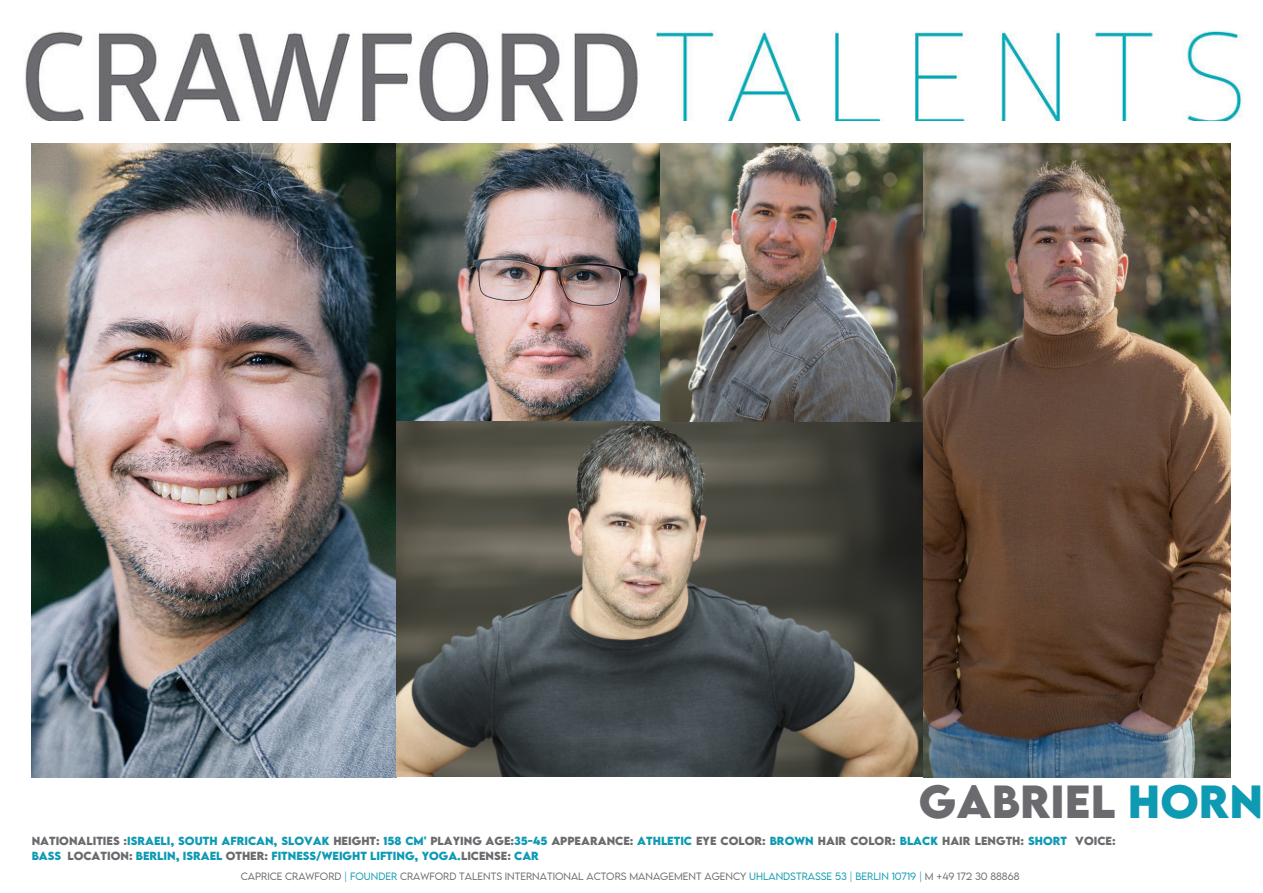
<style>
.page{position:relative;width:1263px;height:893px;background:#fff}
.page>*{position:absolute;margin:0;border:0;box-sizing:border-box;transform-origin:0 0}
.t1{font:700 41.25px "LEMONMILK";color:#6b6a6e}
.t2{font:700 10.43px/14.6px "LEMONMILK";letter-spacing:.09em;color:#0e9ab3}
.t3{font:300 9.45px "LEMONMILK";letter-spacing:.115em;color:#6b6a6e}
.s1{color:#0e9ab3}
.s2{color:#6b6a6e}
</style>
<div class="page">
<img style="left:25px;top:30px;width:1218px;height:90px">
<img style="left:32px;top:144px;width:365px;height:633px">
<img style="left:397px;top:144px;width:263px;height:277px">
<img style="left:397px;top:421px;width:526px;height:355px">
<img style="left:660px;top:144px;width:263px;height:277px">
<img style="left:923px;top:144px;width:308px;height:633px">
<p class="t1" style="left:919px;top:774px;width:346px">GABRIEL <span class="s1">HORN</span></p>
<p class="t2" style="left:32px;top:834px;width:1085px"><span class="s2">NATIONALITIES :</span>ISRAELI, SOUTH AFRICAN, SLOVAK <span class="s2">HEIGHT:</span> 158 CM' <span class="s2">PLAYING AGE:</span>35-45 <span class="s2">APPEARANCE:</span> ATHLETIC <span class="s2">EYE COLOR:</span> BROWN <span class="s2">HAIR COLOR:</span> BLACK <span class="s2">HAIR LENGTH:</span> SHORT <span class="s2">VOICE:<br></span>BASS <span class="s2">LOCATION:</span> BERLIN, ISRAEL <span class="s2">OTHER:</span> FITNESS/WEIGHT LIFTING, YOGA.<span class="s2">LICENSE:</span> CAR</p>
<p class="t3" style="left:241px;top:870px;width:780px">CAPRICE CRAWFORD <span class="s1">| FOUNDER</span> CRAWFORD TALENTS INTERNATIONAL ACTORS MANAGEM ENT AGENCY <span class="s1">UHLANDSTRASSE 53 | BERLIN 10719 |</span> M +49 172 30 88868</p>
</div>
